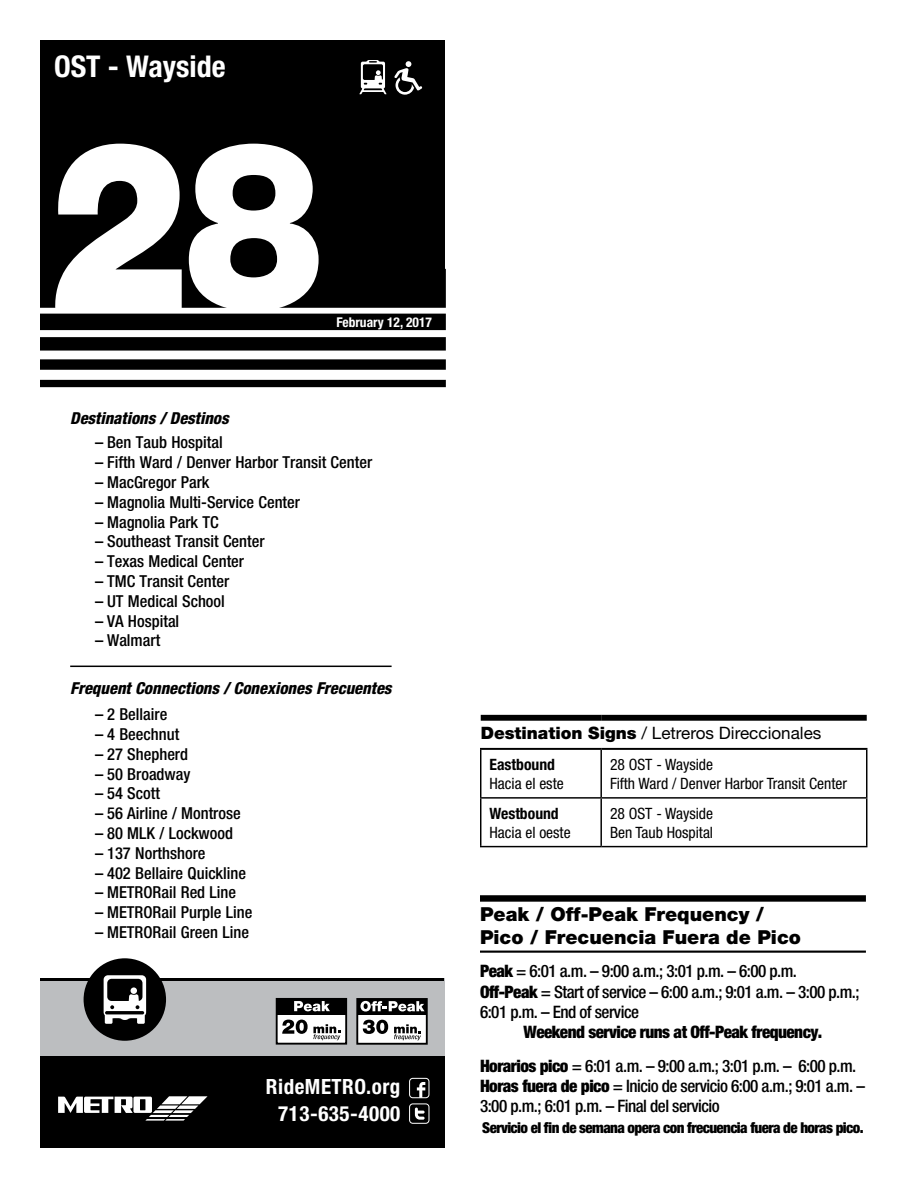
<style>
.page{position:relative;width:918px;height:1188px;background:#fff}
.page>*{position:absolute;margin:0;border:0;box-sizing:border-box;transform-origin:0 0}
.t1{font:900 235.5px "Helvetica Neue";color:#fff;scale:.89 1}
.t2{font:700 condensed 30px "Helvetica Neue";color:#fff}
.t3{font:700 condensed 21px/27px "Helvetica Neue";letter-spacing:.025em;color:#fff;text-align:center}
.t4{font:900 19.35px/23.1px "Helvetica Neue";color:#000}
.t5{font:500 condensed 17.1px/20.4px "Helvetica Neue";letter-spacing:-.03em;color:#000}
.t6{font:900 condensed 17.1px/33.2px "Helvetica Neue";letter-spacing:-.03em;color:#000;text-align:center}
.t7{font:17.1px "Helvetica Neue";color:#000}
.t8{font:500 condensed 16.5px "Helvetica Neue";color:#000}
.t9{font:italic 800 condensed 16.5px "Helvetica Neue";color:#000}
.t10{font:condensed 15.6px/18.8px "Helvetica Neue";color:#000}
.t11{font:700 condensed 15.6px "Helvetica Neue";color:#000}
.t12{font:900 condensed 15px "Helvetica Neue";letter-spacing:-.04em;color:#000}
.t13{font:700 condensed 13.5px "Helvetica Neue";color:#fff}
.s1{font-weight:900}
.s2{font-weight:500}
</style>
<div class="page">
<div style="left:40px;top:40px;width:406px;height:229px;background:#000"></div>
<div style="left:40px;top:1055px;width:405px;height:93px;background:#000"></div>
<div style="left:40px;top:978px;width:406px;height:77px;background:#bcbec0"></div>
<hr style="left:40px;top:978px;width:404px;height:3px;background:#000">
<div style="left:409px;top:1078px;width:20px;height:20px;border:1px solid #fff;border-radius:3px"></div>
<svg style="left:417px;top:1082px;width:8px;height:16px"></svg>
<div style="left:409px;top:1104px;width:20px;height:20px;border:1px solid #fff;border-radius:3px"></div>
<svg style="left:415px;top:1108px;width:10px;height:12px"></svg>
<div style="left:84px;top:958px;width:82px;height:83px;background:#000;border-radius:50%"></div>
<svg style="left:104px;top:975px;width:42px;height:49px"></svg>
<svg style="left:40px;top:269px;width:406px;height:118px;fill:#000"></svg>
<svg style="left:394px;top:61px;width:28px;height:34px"></svg>
<svg style="left:359px;top:60px;width:28px;height:34px"></svg>
<svg style="left:58px;top:1096px;width:150px;height:25px"></svg>
<div style="left:277px;top:999px;width:69px;height:45px;background:#fff"></div>
<div style="left:276px;top:998px;width:71px;height:47px;border:2px solid #000"></div>
<div style="left:277px;top:999px;width:69px;height:15px;background:#000"></div>
<svg style="left:294px;top:1001px;width:36px;height:10px"></svg>
<svg style="left:282px;top:1020px;width:58px;height:20px"></svg>
<div style="left:357px;top:999px;width:70px;height:45px;background:#fff"></div>
<div style="left:356px;top:998px;width:72px;height:47px;border:2px solid #000"></div>
<div style="left:357px;top:999px;width:70px;height:15px;background:#000"></div>
<svg style="left:360px;top:1001px;width:65px;height:11px"></svg>
<svg style="left:363px;top:1020px;width:25px;height:14px"></svg>
<svg style="left:394px;top:1024px;width:27px;height:16px"></svg>
<hr style="left:70px;top:666px;width:322px;height:1px;background:#000">
<div style="left:481px;top:715px;width:120px;height:6px;background:#000"></div>
<div style="left:601px;top:715px;width:266px;height:6px;background:#000"></div>
<hr style="left:480px;top:750px;width:1px;height:47px;background:#000">
<hr style="left:600px;top:750px;width:2px;height:47px;background:#000">
<hr style="left:866px;top:750px;width:1px;height:47px;background:#000">
<hr style="left:480px;top:797px;width:121px;height:2px;background:#000">
<hr style="left:480px;top:799px;width:1px;height:47px;background:#000">
<hr style="left:601px;top:797px;width:266px;height:2px;background:#000">
<hr style="left:600px;top:799px;width:2px;height:47px;background:#000">
<hr style="left:866px;top:799px;width:1px;height:47px;background:#000">
<hr style="left:480px;top:846px;width:121px;height:1px;background:#000">
<hr style="left:601px;top:846px;width:266px;height:1px;background:#000">
<hr style="left:480px;top:748px;width:121px;height:2px;background:#000">
<hr style="left:601px;top:748px;width:266px;height:2px;background:#000">
<div style="left:480px;top:895px;width:386px;height:7px;background:#000"></div>
<hr style="left:480px;top:951px;width:386px;height:2px;background:#000">
<h2 class="t2" style="left:54px;top:48px;width:173px">OST - Wayside</h2>
<h1 class="t1" style="left:48px;top:85px;width:311px">28</h1>
<p class="t13" style="left:336px;top:314px;width:97px">February 12, 2017</p>
<p class="t9" style="left:70px;top:408px;width:160px">Destinations / Destinos</p>
<p class="t8" style="left:95px;top:433px;width:129px">– Ben Taub Hospital</p>
<p class="t8" style="left:95px;top:453px;width:279px">– Fifth Ward / Denver Harbor Transit Center</p>
<p class="t8" style="left:95px;top:472px;width:116px">– MacGregor Park</p>
<p class="t8" style="left:95px;top:492px;width:206px">– Magnolia Multi-Service Center</p>
<p class="t8" style="left:95px;top:512px;width:125px">– Magnolia Park TC</p>
<p class="t8" style="left:95px;top:532px;width:171px">– Southeast Transit Center</p>
<p class="t8" style="left:95px;top:552px;width:151px">– Texas Medical Center</p>
<p class="t8" style="left:95px;top:571px;width:136px">– TMC Transit Center</p>
<p class="t8" style="left:95px;top:591px;width:131px">– UT Medical School</p>
<p class="t8" style="left:95px;top:611px;width:86px">– VA Hospital</p>
<p class="t8" style="left:95px;top:631px;width:67px">– Walmart</p>
<p class="t9" style="left:70px;top:678px;width:323px">Frequent Connections / Conexiones Frecuentes</p>
<p class="t8" style="left:95px;top:704px;width:74px">– 2 Bellaire</p>
<p class="t8" style="left:95px;top:724px;width:86px">– 4 Beechnut</p>
<p class="t8" style="left:95px;top:744px;width:94px">– 27 Shepherd</p>
<p class="t8" style="left:95px;top:764px;width:97px">– 50 Broadway</p>
<p class="t8" style="left:95px;top:784px;width:66px">– 54 Scott</p>
<p class="t8" style="left:95px;top:803px;width:147px">– 56 Airline / Montrose</p>
<p class="t8" style="left:95px;top:823px;width:140px">– 80 MLK / Lockwood</p>
<p class="t8" style="left:95px;top:843px;width:112px">– 137 Northshore</p>
<p class="t8" style="left:95px;top:863px;width:153px">– 402 Bellaire Quickline</p>
<p class="t8" style="left:95px;top:883px;width:143px">– METRORail Red Line</p>
<p class="t8" style="left:95px;top:902px;width:159px">– METRORail Purple Line</p>
<p class="t8" style="left:95px;top:922px;width:155px">– METRORail Green Line</p>
<p class="t3" style="left:266px;top:1073px;width:136px">RideMETRO.org<br>713-635-4000</p>
<p class="t7" style="left:481px;top:723px;width:342px"><span class="s1">Destination Signs</span> / Letreros Direccionales</p>
<p class="t11" style="left:490px;top:755px;width:67px">Eastbound</p>
<p class="t10" style="left:490px;top:774px;width:76px">Hacia el este</p>
<p class="t10" style="left:610px;top:755px;width:239px">28 OST - Wayside<br>Fifth Ward / Denver Harbor Transit Center</p>
<p class="t11" style="left:490px;top:804px;width:71px">Westbound</p>
<p class="t10" style="left:490px;top:823px;width:83px">Hacia el oeste</p>
<p class="t10" style="left:610px;top:804px;width:105px">28 OST - Wayside<br>Ben Taub Hospital</p>
<p class="t4" style="left:480px;top:902px;width:323px">Peak / Off-Peak Frequency /<br>Pico / Frecuencia Fuera de Pico</p>
<p class="t5" style="left:480px;top:961px;width:381px"><span class="s1">Peak</span> = 6:01 a.m. – 9:00 a.m.; 3:01 p.m. – 6:00 p.m.<br><span class="s1">Off-Peak</span> = Start of service – 6:00 a.m.; 9:01 a.m. – 3:00 p.m.;<br>6:01 p.m. – End of service</p>
<p class="t6" style="left:480px;top:1016px;width:378px">Weekend service runs at Off-Peak frequency.<br>Horarios pico <span class="s2">= 6:01 a.m. – 9:00 a.m.; 3:01 p.m. – 6:00 p.m.</span></p>
<p class="t5" style="left:480px;top:1076px;width:386px"><span class="s1">Horas fuera de pico</span> = Inicio de servicio 6:00 a.m.; 9:01 a.m. –<br>3:00 p.m.; 6:01 p.m. – Final del servicio</p>
<p class="t12" style="left:482px;top:1118px;width:383px">Servicio el fin de semana opera con frecuencia fuera de horas pico.</p>
</div>
